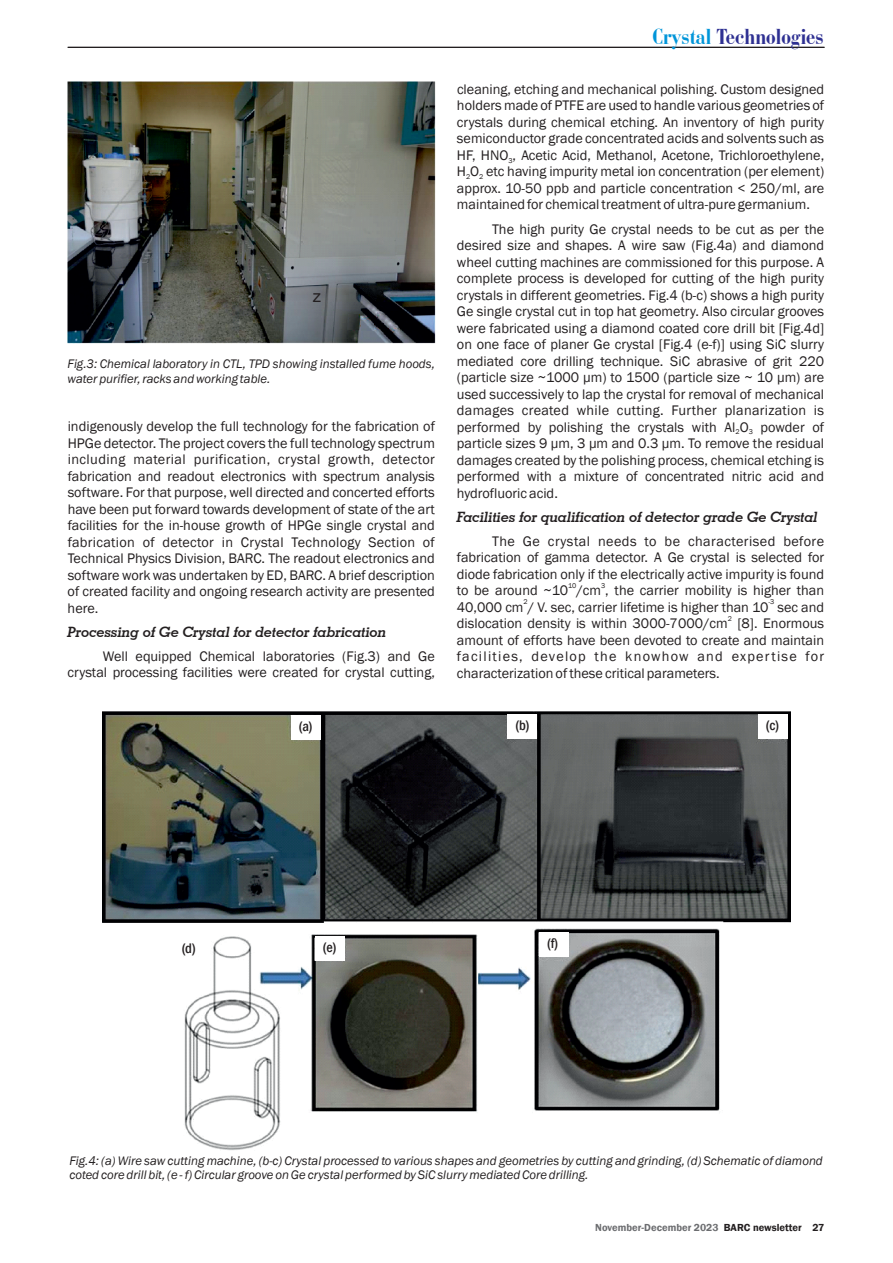
<style>
.page{position:relative;width:893px;height:1263px;background:#fff}
.page>*{position:absolute;margin:0;border:0;box-sizing:border-box;transform-origin:0 0}
.t1{font:700 condensed 22.5px "Bauer Bodoni BT";color:#2e3092}
.t2{font:16.5px "Arial";color:#231f20}
.t3{font:14.25px/16.5px "Franklin Gothic";color:#231f20;text-align:justify}
.t4{font:italic 700 14.25px "Geometric Slab 703 BT";color:#231f20}
.t5{font:500 condensed 14.25px "Franklin Gothic";color:#231f20}
.t6{font:italic 12.75px/14.4px "Franklin Gothic";color:#231f20}
.t7{font:600 10.5px "Franklin Gothic";color:#6c6d70}
.t8{font:7.2px "Franklin Gothic";color:#231f20}
.s1{color:#0095d9}
.s2{color:#231f20}
</style>
<div class="page">
<svg style="left:67px;top:47px;width:758px;height:1px"></svg>
<img style="left:103px;top:711px;width:688px;height:439px">
<div style="left:291px;top:715px;width:30px;height:24px;background:#fff"></div>
<div style="left:507px;top:714px;width:30px;height:25px;background:#fff"></div>
<div style="left:758px;top:715px;width:30px;height:24px;background:#fff"></div>
<div style="left:172px;top:957px;width:38px;height:31px;background:#fff"></div>
<div style="left:315px;top:937px;width:30px;height:24px;background:#fff"></div>
<div style="left:539px;top:932px;width:30px;height:24px;background:#fff"></div>
<img style="left:68px;top:82px;width:367px;height:262px">
<svg style="left:361px;top:318px;width:12px;height:12px"></svg>
<img style="left:347px;top:314px;width:13px;height:16px">
<img style="left:377px;top:312px;width:22px;height:21px">
<p class="t2" style="left:313px;top:290px;width:10px">z</p>
<p class="t6" style="left:68px;top:358px;width:369px">Fig.3: Chemical laboratory in CTL, TPD showing installed fume hoods, water purifier, racks and working table.</p>
<p class="t3" style="left:68px;top:419px;width:369px">indigenously develop the full technology for the fabrication of HPGe detector. The project covers the full technology spectrum including material purification, crystal growth, detector fabrication and readout electronics with spectrum analysis software. For that purpose, well directed and concerted efforts have been put forward towards development of state of the art facilities for the in-house growth of HPGe single crystal and fabrication of detector in Crystal Technology Section of Technical Physics Division, BARC. The readout electronics and software work was undertaken by ED, BARC. A brief description of created facility and ongoing research activity are presented here.</p>
<p class="t4" style="left:68px;top:626px;width:320px">Processing of Ge Crystal for detector fabrication</p>
<p class="t3" style="left:68px;top:649px;width:369px;text-align:right">Well equipped Chemical laboratories (Fig.3) and Ge crystal processing facilities were created for crystal cutting,</p>
<h1 class="t1" style="left:652px;top:27px;width:173px"><span class="s1">Crystal</span> Technologies</h1>
<p class="t3" style="left:457px;top:82px;width:369px">cleaning, etching and mechanical polishing. Custom designed holders made of PTFE are used to handle various geometries of crystals during chemical etching. An inventory of high purity semiconductor grade concentrated acids and solvents such as HF, HNO , Acetic Acid, Methanol, Acetone, Trichloroethylene,</p>
<p class="t8" style="left:508px;top:158px;width:6px">3</p>
<p class="t3" style="left:457px;top:165px;width:369px">H O etc having impurity metal ion concentration (per element)</p>
<p class="t8" style="left:466px;top:174px;width:6px">2</p>
<p class="t8" style="left:479px;top:174px;width:6px">2</p>
<p class="t3" style="left:457px;top:181px;width:369px">approx. 10-50 ppb and particle concentration &lt; 250/ml, are maintained for chemical treatment of ultra-pure germanium.</p>
<p class="t3" style="left:457px;top:222px;width:369px;text-indent:35px">The high purity Ge crystal needs to be cut as per the desired size and shapes. A wire saw (Fig.4a) and diamond wheel cutting machines are commissioned for this purpose. A complete process is developed for cutting of the high purity crystals in different geometries. Fig.4 (b-c) shows a high purity Ge single crystal cut in top hat geometry. Also circular grooves were fabricated using a diamond coated core drill bit [Fig.4d] on one face of planer Ge crystal [Fig.4 (e-f)] using SiC slurry mediated core drilling technique. SiC abrasive of grit 220 (particle size ~1000 μm) to 1500 (particle size ~ 10 μm) are used successively to lap the crystal for removal of mechanical damages created while cutting. Further planarization is performed by polishing the crystals with Al O powder of</p>
<p class="t8" style="left:735px;top:429px;width:6px">2</p>
<p class="t8" style="left:749px;top:429px;width:6px">3</p>
<p class="t3" style="left:457px;top:436px;width:369px">particle sizes 9 μm, 3 μm and 0.3 μm. To remove the residual damages created by the polishing process, chemical etching is performed with a mixture of concentrated nitric acid and hydrofluoric acid.</p>
<p class="t4" style="left:457px;top:511px;width:362px">Facilities for qualification of detector grade Ge Crystal</p>
<p class="t3" style="left:457px;top:534px;width:369px;text-indent:35px">The Ge crystal needs to be characterised before fabrication of gamma detector. A Ge crystal is selected for diode fabrication only if the electrically active impurity is found</p>
<p class="t8" style="left:568px;top:583px;width:10px">10</p>
<p class="t8" style="left:601px;top:583px;width:6px">3</p>
<p class="t3" style="left:457px;top:583px;width:369px">to be around ~10 /cm , the carrier mobility is higher than</p>
<p class="t8" style="left:524px;top:599px;width:6px">2</p>
<p class="t8" style="left:768px;top:599px;width:7px">-3</p>
<p class="t3" style="left:457px;top:600px;width:369px">40,000 cm / V. sec, carrier lifetime is higher than 10 sec and</p>
<p class="t8" style="left:728px;top:616px;width:6px">2</p>
<p class="t3" style="left:457px;top:616px;width:369px">dislocation density is within 3000-7000/cm [8]. Enormous amount of efforts have been devoted to create and maintain facilities, develop the knowhow and expertise for characterization of these critical parameters.</p>
<p class="t5" style="left:299px;top:721px;width:15px">(a)</p>
<p class="t5" style="left:515px;top:720px;width:16px">(b)</p>
<p class="t5" style="left:766px;top:720px;width:15px">( c)</p>
<p class="t5" style="left:182px;top:943px;width:16px">(d)</p>
<p class="t5" style="left:323px;top:942px;width:15px">(e)</p>
<p class="t5" style="left:547px;top:938px;width:12px">(f)</p>
<p class="t6" style="left:69px;top:1154px;width:755px">Fig.4: (a) Wire saw cutting machine, (b-c) Crystal processed to various shapes and geometries by cutting and grinding, (d) Schematic of diamond coted core drill bit, (e - f) Circular groove on Ge crystal performed by SiC slurry mediated Core drilling.</p>
<p class="t7" style="left:595px;top:1223px;width:231px">November-December 2023 <span class="s2">BARC newsletter 27</span></p>
</div>
